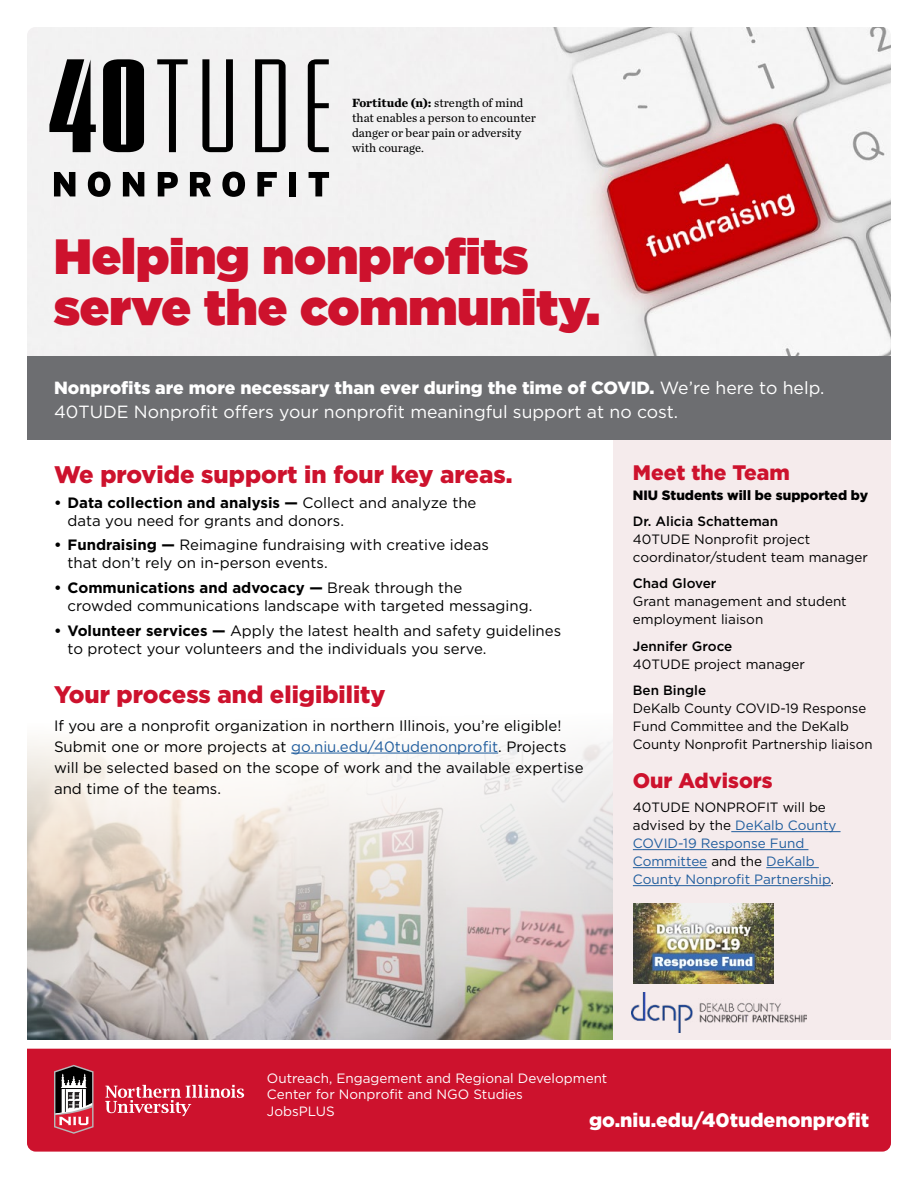
<style>
.page{position:relative;width:918px;height:1188px;background:#fff}
.page>*{position:absolute;margin:0;border:0;box-sizing:border-box;transform-origin:0 0}
.t1{font:900 49.5px/51px "Gotham";color:#cd122d}
.t2{font:900 24px "Gotham";color:#cd122d}
.t3{font:900 21px "Gotham";color:#cd122d}
.t4{font:900 19.5px "Gotham";color:#fff}
.t5{font:17.7px/24px "Gotham";color:#fff}
.t6{font:15px/18px "Gotham";color:#000}
.t7{font:13.5px/18px "Gotham";color:#000}
.t8{font:13.5px/18px "Gotham";color:#215e9e}
.t9{font:13.5px/16.2px "Gotham";color:#fff}
.t10{font:500 13.5px "Gotham";color:#000}
.t11{font:900 13.5px "Gotham";color:#000}
.t12{font:12.45px/15px "Chronicle Text G2";color:#000}
.s1{font-weight:700}
.s2{font-weight:900}
.s3{color:#215e9e}
.s4{color:#000}
</style>
<div class="page">
<img style="left:27px;top:739px;width:586px;height:300px">
<div style="left:613px;top:440px;width:278px;height:600px;background:#f5ebec"></div>
<img style="left:27px;top:27px;width:864px;height:329px">
<svg style="left:49px;top:59px;width:47px;height:93px"></svg>
<svg style="left:103px;top:59px;width:41px;height:93px;background:#222"></svg>
<svg style="left:157px;top:59px;width:31px;height:93px"></svg>
<svg style="left:202px;top:59px;width:31px;height:93px"></svg>
<svg style="left:255px;top:59px;width:31px;height:93px"></svg>
<svg style="left:308px;top:59px;width:21px;height:93px"></svg>
<svg style="left:54px;top:172px;width:21px;height:24px"></svg>
<svg style="left:88px;top:172px;width:23px;height:25px"></svg>
<svg style="left:123px;top:172px;width:21px;height:24px"></svg>
<svg style="left:158px;top:172px;width:20px;height:24px"></svg>
<svg style="left:190px;top:172px;width:21px;height:24px"></svg>
<svg style="left:222px;top:172px;width:23px;height:25px"></svg>
<svg style="left:257px;top:172px;width:20px;height:24px"></svg>
<div style="left:289px;top:172px;width:7px;height:24px;background:#000"></div>
<svg style="left:309px;top:172px;width:20px;height:24px"></svg>
<div style="left:27px;top:356px;width:864px;height:84px;background:#6d6e71"></div>
<hr style="left:291px;top:753px;width:207px;height:1px;background:#215e9e">
<hr style="left:731px;top:831px;width:110px;height:1px;background:#215e9e">
<hr style="left:633px;top:849px;width:175px;height:1px;background:#215e9e">
<hr style="left:633px;top:867px;width:74px;height:1px;background:#215e9e">
<hr style="left:766px;top:867px;width:53px;height:1px;background:#215e9e">
<hr style="left:633px;top:885px;width:198px;height:1px;background:#215e9e">
<div style="left:27px;top:1049px;width:864px;height:103px;background:#cd122d"></div>
<svg style="left:54px;top:1065px;width:40px;height:69px"></svg>
<svg style="left:105px;top:1085px;width:139px;height:31px;background:#d8495e"></svg>
<img style="left:632px;top:992px;width:174px;height:40px">
<img style="left:633px;top:903px;width:141px;height:80px">
<p class="t12" style="left:352px;top:95px;width:185px"><span class="s1">Fortitude (n):</span> strength of mind that enables a person to encounter danger or bear pain or adversity with courage.</p>
<h1 class="t1" style="left:54px;top:230px;width:548px">Helping nonprofits serve the community.</h1>
<p class="t5" style="left:54px;top:375px;width:772px"><span class="s2">Nonprofits are more necessary than ever during the time of COVID.</span> We’re here to help.<br>40TUDE Nonprofit offers your nonprofit meaningful support at no cost.</p>
<h2 class="t2" style="left:54px;top:458px;width:460px">We provide support in four key areas.</h2>
<p class="t6" style="left:68px;top:493px;width:411px;text-indent:-14px"><span class="s1">• Data collection and analysis —</span> Collect and analyze the data you need for grants and donors.</p>
<p class="t6" style="left:68px;top:536px;width:423px;text-indent:-14px"><span class="s1">• Fundraising —</span> Reimagine fundraising with creative ideas that don’t rely on in-person events.</p>
<p class="t6" style="left:68px;top:578px;width:466px;text-indent:-14px"><span class="s1">• Communications and advocacy —</span> Break through the<br>crowded communications landscape with targeted messaging.</p>
<p class="t6" style="left:68px;top:621px;width:495px;text-indent:-14px"><span class="s1">• Volunteer services —</span> Apply the latest health and safety guidelines to protect your volunteers and the individuals you serve.</p>
<h2 class="t2" style="left:54px;top:678px;width:333px">Your process and eligibility</h2>
<p class="t6" style="left:54px;top:714px;width:531px;line-height:21px">If you are a nonprofit organization in northern Illinois, you’re eligible!<br>Submit one or more projects at <span class="s3">go.niu.edu/40tudenonprofit</span>. Projects will be selected based on the scope of work and the available expertise and time of the teams.</p>
<h3 class="t3" style="left:633px;top:458px;width:159px">Meet the Team</h3>
<p class="t11" style="left:633px;top:486px;width:237px">NIU Students will be supported by</p>
<p class="t10" style="left:633px;top:512px;width:147px">Dr. Alicia Schatteman</p>
<p class="t7" style="left:633px;top:530px;width:237px">40TUDE Nonprofit project coordinator/student team manager</p>
<p class="t10" style="left:633px;top:575px;width:85px">Chad Glover</p>
<p class="t7" style="left:633px;top:592px;width:215px">Grant management and student employment liaison</p>
<p class="t10" style="left:633px;top:637px;width:101px">Jennifer Groce</p>
<p class="t7" style="left:633px;top:655px;width:174px">40TUDE project manager</p>
<p class="t10" style="left:633px;top:681px;width:75px">Ben Bingle</p>
<p class="t7" style="left:633px;top:699px;width:241px">DeKalb County COVID-19 Response<br>Fund Committee and the DeKalb<br>County Nonprofit Partnership liaison</p>
<h3 class="t3" style="left:633px;top:766px;width:141px">Our Advisors</h3>
<p class="t8" style="left:633px;top:798px;width:205px"><span class="s4">40TUDE NONPROFIT will be advised by the</span> DeKalb County<br>COVID-19 Response Fund<br>Committee <span class="s4">and the</span> DeKalb<br>County Nonprofit Partnership<span class="s4">.</span></p>
<p class="t9" style="left:267px;top:1070px;width:342px">Outreach, Engagement and Regional Development<br>Center for Nonprofit and NGO Studies<br>JobsPLUS</p>
<h3 class="t4" style="left:589px;top:1107px;width:282px">go.niu.edu/40tudenonprofit</h3>
</div>
